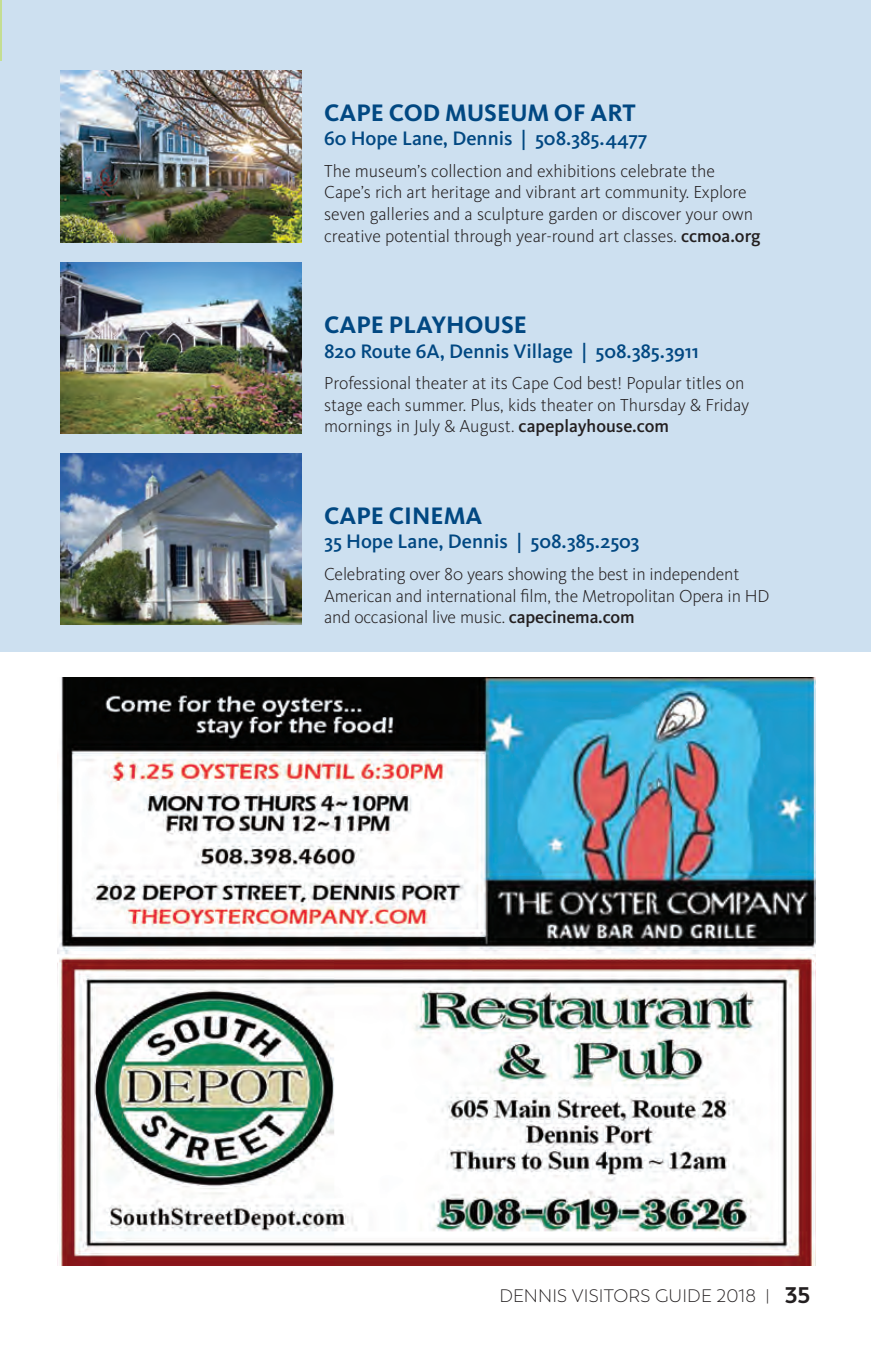
<style>
.page{position:relative;width:871px;height:1357px;background:#fff}
.page>*{position:absolute;margin:0;border:0;box-sizing:border-box;transform-origin:0 0}
.t1{font:700 24.75px "Kievit OT";color:#014882}
.t2{font:500 20.25px "Kievit OT";color:#014882}
.t3{font:300 18px/21.6px "Kievit OT";color:#231f20}
.t4{font:300 18px "Trenda";letter-spacing:.01em;color:#231f20}
.s1{font-weight:500}
.s2{font-weight:700;font-size:22.5px}
</style>
<div class="page">
<div style="left:0;top:0;width:871px;height:651px;background:#cde0f0"></div>
<img style="left:61px;top:453px;width:241px;height:172px">
<img style="left:61px;top:262px;width:241px;height:172px">
<img style="left:61px;top:71px;width:241px;height:171px">
<img style="left:57px;top:678px;width:758px;height:587px">
<hr style="left:0;top:0;width:1px;height:61px;background:#c4de92">
<p class="t1" style="left:324px;top:98px;width:313px">CAPE COD MUSEUM OF ART</p>
<p class="t2" style="left:324px;top:127px;width:325px">60 Hope Lane, Dennis | 508.385.4477</p>
<p class="t3" style="left:324px;top:160px;width:438px">The museum’s collection and exhibitions celebrate the Cape’s rich art heritage and vibrant art community. Explore seven galleries and a sculpture garden or discover your own creative potential through year-round art classes. <span class="s1">ccmoa.org</span></p>
<p class="t1" style="left:324px;top:310px;width:204px">CAPE PLAYHOUSE</p>
<p class="t2" style="left:324px;top:339px;width:376px">820 Route 6A, Dennis Village | 508.385.3911</p>
<p class="t3" style="left:324px;top:373px;width:427px">Professional theater at its Cape Cod best! Popular titles on stage each summer. Plus, kids theater on Thursday &amp; Friday mornings in July &amp; August. <span class="s1">capeplayhouse.com</span></p>
<p class="t1" style="left:324px;top:501px;width:160px">CAPE CINEMA</p>
<p class="t2" style="left:324px;top:530px;width:317px">35 Hope Lane, Dennis | 508.385.2503</p>
<p class="t3" style="left:324px;top:563px;width:447px">Celebrating over 80 years showing the best in independent<br>American and international film, the Metropolitan Opera in HD and occasional live music. <span class="s1">capecinema.com</span></p>
<p class="t4" style="left:499px;top:1286px;width:312px">DENNIS VISITORS GUIDE 2018 | <span class="s2">35</span></p>
</div>
